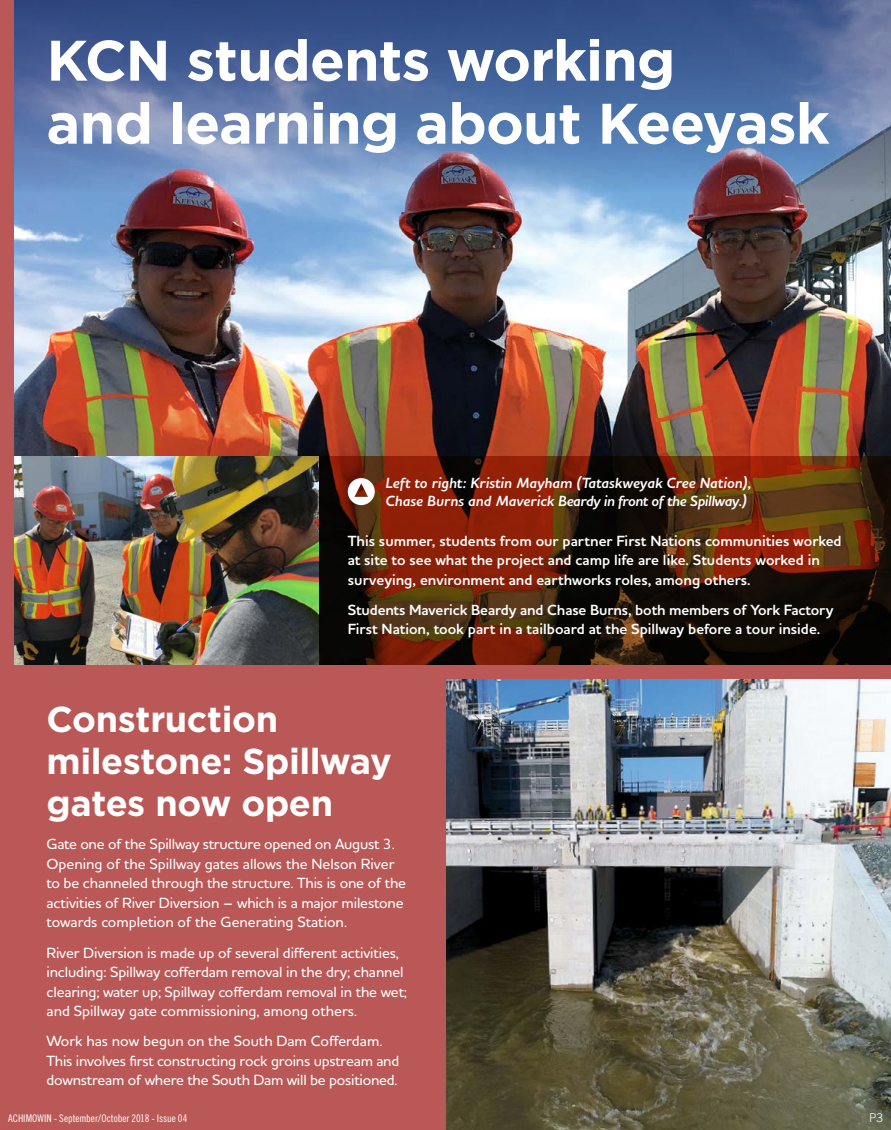
<style>
.page{position:relative;width:891px;height:1130px;background:#fff}
.page>*{position:absolute;margin:0;border:0;box-sizing:border-box;transform-origin:0 0}
.t1{font:700 57px/63px "Gotham";letter-spacing:-.015em;color:#fff}
.t2{font:700 36px/42px "Gotham";letter-spacing:-.01em;color:#fff}
.t3{font:500 15px/19.5px "MH Houschka Std";letter-spacing:-.01em;color:#fff}
.t4{font:700 15px/19.5px "MH Houschka Std";color:#fff}
.t5{font:italic 700 15px/18px "MH Houschka Std";color:#fff}
.t6{font:300 12px "Trade Gothic";color:#fff}
.t7{font:10.5px "Trade Gothic Cond Eighteen";color:#fff}
</style>
<div class="page">
<img style="left:446px;top:678px;width:445px;height:451px">
<img style="left:14px;top:193px;width:877px;height:190px">
<svg style="left:14px;top:0;width:877px;height:193px;background:#566fa1"></svg>
<img style="left:14px;top:383px;width:877px;height:73px">
<svg style="left:319px;top:456px;width:572px;height:209px;background:#461b09"></svg>
<img style="left:14px;top:456px;width:305px;height:209px">
<div style="left:0;top:0;width:14px;height:1129px;background:#b95856"></div>
<div style="left:0;top:665px;width:891px;height:13px;background:#b95856"></div>
<svg style="left:348px;top:478px;width:27px;height:27px"></svg>
<div style="left:0;top:671px;width:446px;height:458px;background:#b95856"></div>
<h1 class="t1" style="left:46px;top:29px;width:785px">KCN students working<br>and learning about Keeyask</h1>
<p class="t5" style="left:386px;top:474px;width:368px">Left to right: Kristin Mayham (Tataskweyak Cree Nation),<br>Chase Burns and Maverick Beardy in front of the Spillway.)</p>
<p class="t4" style="left:348px;top:531px;width:495px">This summer, students from our partner First Nations communities worked at site to see what the project and camp life are like. Students worked in surveying, environment and earthworks roles, among others.</p>
<p class="t4" style="left:348px;top:600px;width:487px">Students Maverick Beardy and Chase Burns, both members of York Factory<br>First Nation, took part in a tailboard at the Spillway before a tour inside.</p>
<h2 class="t2" style="left:46px;top:698px;width:347px">Construction milestone: Spillway gates now open</h2>
<p class="t3" style="left:46px;top:834px;width:361px">Gate one of the Spillway structure opened on August 3.<br>Opening of the Spillway gates allows the Nelson River to be channeled through the structure. This is one of the activities of River Diversion – which is a major milestone towards completion of the Generating Station.</p>
<p class="t3" style="left:46px;top:942px;width:362px">River Diversion is made up of several different activities, including: Spillway cofferdam removal in the dry; channel clearing; water up; Spillway cofferdam removal in the wet; and Spillway gate commissioning, among others.</p>
<p class="t3" style="left:46px;top:1031px;width:354px">Work has now begun on the South Dam Cofferdam.<br>This involves first constructing rock groins upstream and downstream of where the South Dam will be positioned.</p>
<p class="t7" style="left:8px;top:1112px;width:181px">ACHIMOWIN - September/October 2018 - Issue 04</p>
<p class="t6" style="left:869px;top:1110px;width:15px">P3</p>
</div>
